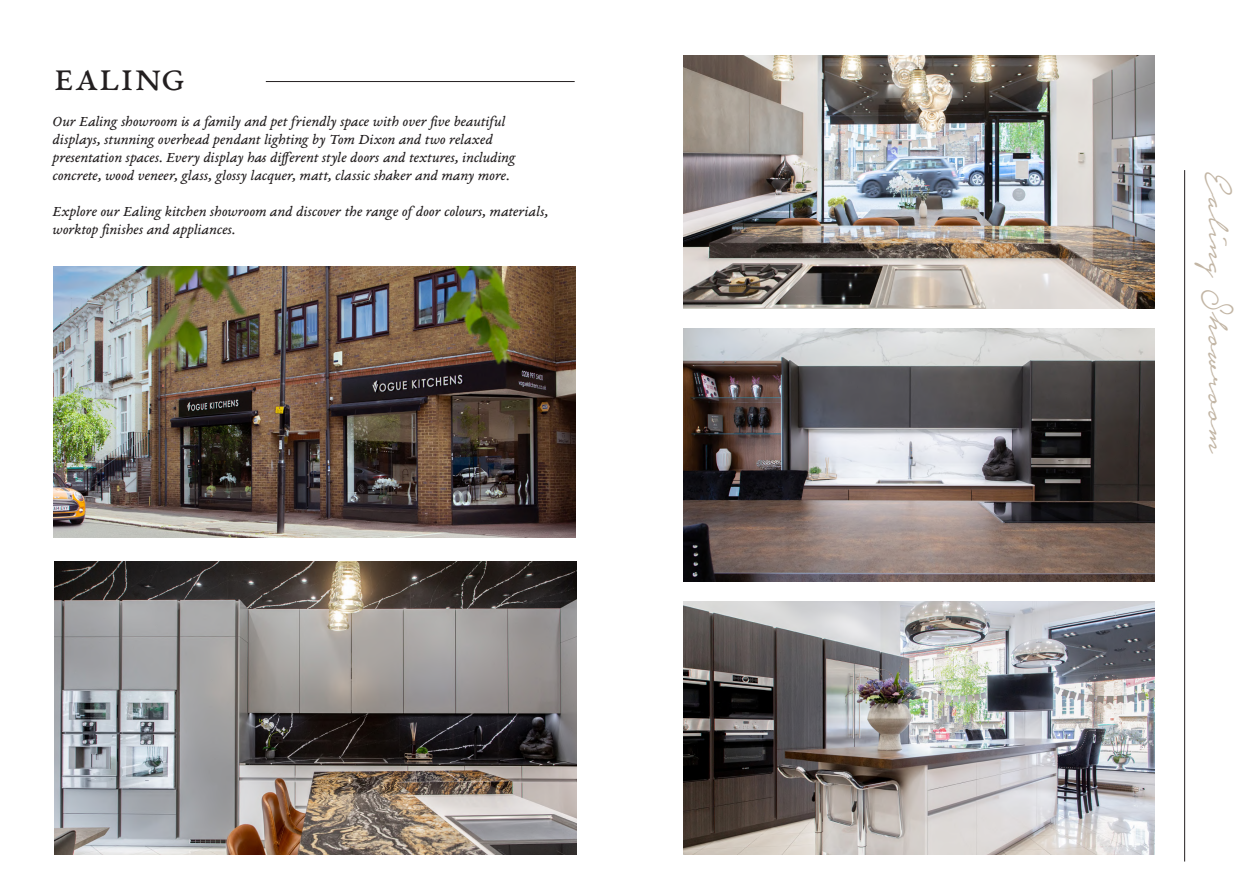
<style>
.page{position:relative;width:1259px;height:893px;background:#fff}
.page>*{position:absolute;margin:0;border:0;box-sizing:border-box;transform-origin:0 0}
.H2_Right{font:45px "Notera Personal Use Only";color:#c2b5a4}
.t1{font:43.5px "EB Garamond 12 All SC";letter-spacing:.015em;color:#231f20}
.BC_Justify{font:italic 15px/18px "EB Garamond 08";color:#231f20}
</style>
<div class="page">
<img style="left:54px;top:267px;width:522px;height:271px">
<img style="left:54px;top:561px;width:522px;height:294px">
<hr style="left:266px;top:81px;width:308px;height:1px;background:#231f20">
<img style="left:684px;top:602px;width:470px;height:253px">
<img style="left:684px;top:328px;width:470px;height:254px">
<img style="left:684px;top:55px;width:470px;height:253px">
<hr style="left:1184px;top:170px;width:1px;height:691px;background:#231f20">
<h5 class="t1" style="left:55px;top:44px;width:130px">Ealing</h5>
<p class="BC_Justify" style="left:53px;top:113px;width:464px">Our Ealing showroom is a family and pet friendly space with over five beautiful displays, stunning overhead pendant lighting by Tom Dixon and two relaxed presentation spaces. Every display has different style doors and textures, including concrete, wood veneer, glass, glossy lacquer, matt, classic shaker and many more.</p>
<p class="BC_Justify" style="left:53px;top:203px;width:497px">Explore our Ealing kitchen showroom and discover the range of door colours, materials, worktop finishes and appliances.</p>
<p class="H2_Right" style="left:1240px;top:172px;width:284px;rotate:90deg">Ealing Showroom</p>
</div>
